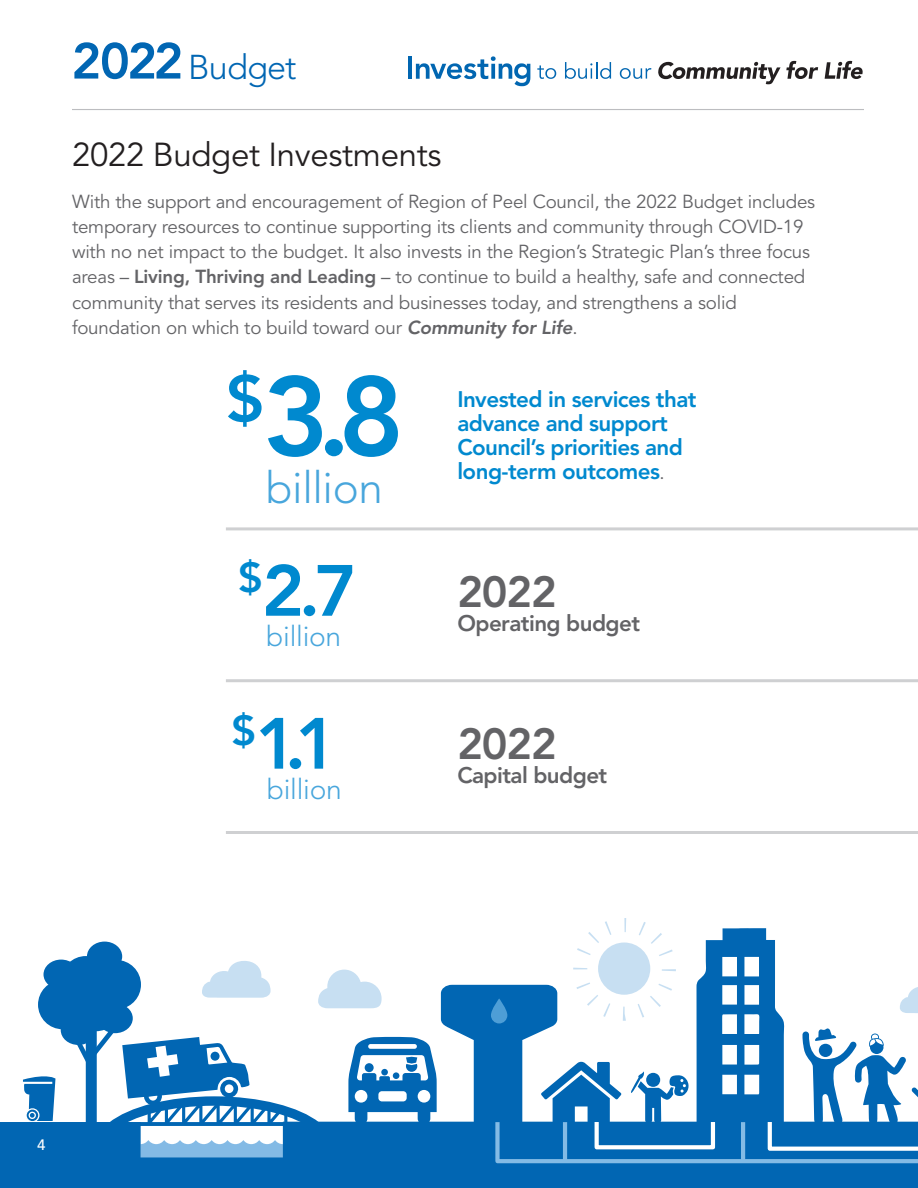
<style>
.page{position:relative;width:918px;height:1188px;background:#fff}
.page>*{position:absolute;margin:0;border:0;box-sizing:border-box;transform-origin:0 0}
.t1{font:800 111.9px "Avenir LT Std";color:#0089cf}
.t2{font:800 71.7px "Avenir LT Std";color:#0089cf}
.t3{font:300 43.95px "Avenir LT Std";letter-spacing:-.01em;color:#48a6dc}
.t4{font:800 43.35px "Avenir LT Std";letter-spacing:-.025em;color:#636366}
.t5{font:300 34.2px "Avenir LT Std";letter-spacing:-.025em;color:#0166b3}
.t6{font:33px "Avenir LT Std";letter-spacing:-.01em;color:#231f20}
.t7{font:300 28.2px "Avenir LT Std";letter-spacing:-.01em;color:#48a6dc}
.t8{font:800 22.35px/24.3px "Avenir LT Std";letter-spacing:-.025em;color:#0089cf}
.t9{font:800 22.35px "Avenir LT Std";letter-spacing:-.025em;color:#636366}
.t10{font:18.75px/25.2px "Avenir LT Std";letter-spacing:-.01em;color:#636366}
.t11{font:500 15px "Avenir LT Std";color:#fff}
.s1{font-weight:800;font-size:50.4px}
.s2{font-weight:800}
.s3{font-weight:800;font-style:italic}
.s4{font-weight:400;font-size:18.6px;color:#636366}
</style>
<div class="page">
<hr style="left:226px;top:679px;width:692px;height:3px;background:#cfd0d2">
<hr style="left:408px;top:57px;width:4px;height:22px;background:#0166b1">
<svg style="left:416px;top:56px;width:114px;height:30px"></svg>
<svg style="left:537px;top:65px;width:19px;height:14px"></svg>
<svg style="left:565px;top:62px;width:46px;height:17px"></svg>
<svg style="left:620px;top:68px;width:31px;height:11px"></svg>
<svg style="left:658px;top:61px;width:160px;height:23px"></svg>
<svg style="left:825px;top:61px;width:38px;height:18px"></svg>
<hr style="left:72px;top:109px;width:792px;height:1px;background:#bcbdc0">
<div style="left:0;top:1122px;width:918px;height:66px;background:#0166b3"></div>
<svg style="left:22px;top:918px;width:896px;height:247px"></svg>
<svg style="left:491px;top:998px;width:16px;height:25px"></svg>
<hr style="left:226px;top:831px;width:692px;height:3px;background:#cfd0d2">
<hr style="left:226px;top:527px;width:692px;height:3px;background:#cfd0d2">
<h3 class="t5" style="left:71px;top:47px;width:227px"><span class="s1">2022</span> Budget</h3>
<h3 class="t6" style="left:72px;top:135px;width:371px">2022 Budget Investments</h3>
<p class="t10" style="left:72px;top:190px;width:745px">With the support and encouragement of Region of Peel Council, the 2022 Budget includes temporary resources to continue supporting its clients and community through COVID-19 with no net impact to the budget. It also invests in the Region’s Strategic Plan’s three focus areas – <span class="s2">Living, Thriving and Leading</span> – to continue to build a healthy, safe and connected community that serves its residents and businesses today, and strengthens a solid foundation on which to build toward our <span class="s3">Community for Life</span>.</p>
<h1 class="t1" style="left:226px;top:351px;width:180px"><sup>$</sup>3.8</h1>
<h3 class="t3" style="left:266px;top:462px;width:118px">billion</h3>
<h2 class="t2" style="left:238px;top:548px;width:121px"><sup>$</sup>2.7</h2>
<h3 class="t7" style="left:266px;top:620px;width:76px">billion</h3>
<h2 class="t2" style="left:232px;top:701px;width:108px"><sup>$</sup>1.1</h2>
<h3 class="t7" style="left:267px;top:773px;width:76px">billion</h3>
<p class="t8" style="left:457px;top:387px;width:241px">Invested in services that advance and support<br>Council’s priorities and long-term outcomes<span class="s4">.</span></p>
<h3 class="t4" style="left:457px;top:566px;width:101px">2022</h3>
<p class="t9" style="left:457px;top:610px;width:184px">Operating budget</p>
<h3 class="t4" style="left:457px;top:718px;width:101px">2022</h3>
<p class="t9" style="left:457px;top:762px;width:151px">Capital budget</p>
<p class="t11" style="left:37px;top:1136px;width:10px">4</p>
</div>
